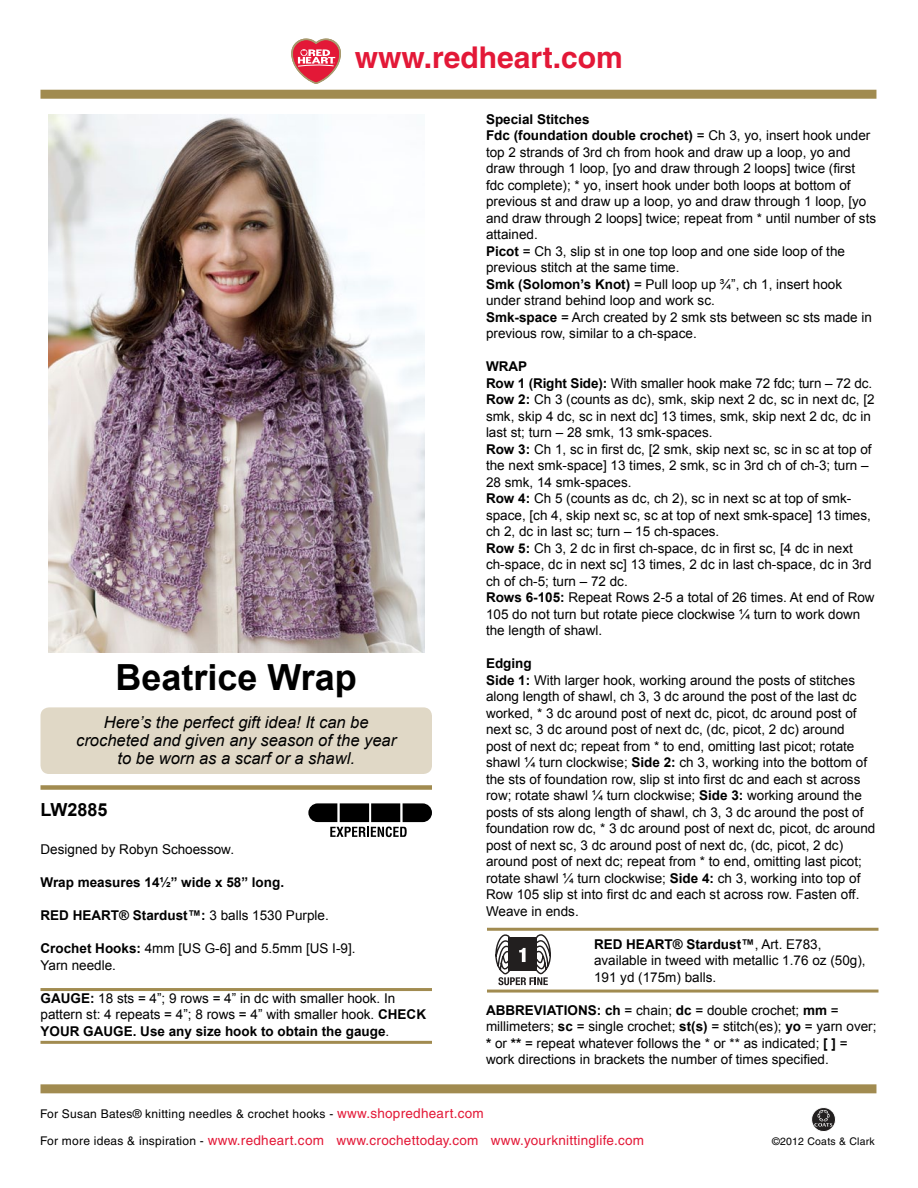
<style>
.page{position:relative;width:918px;height:1188px;background:#fff}
.page>*{position:absolute;margin:0;border:0;box-sizing:border-box;transform-origin:0 0}
.t1{font:700 36px "Arial";color:#000}
.t2{font:700 30px "Helvetica";color:#e31837}
.t3{font:700 18px "Arial";color:#000}
.t4{font:italic 16.5px/18px "Arial";color:#000;text-align:center}
.t5{font:13.5px/16.5px "Arial";color:#000}
.t6{font:13.5px "Helvetica";letter-spacing:.02em;color:#e31837}
.t7{font:700 13.5px "Arial";color:#000}
.t8{font:12px "Helvetica";letter-spacing:.02em;color:#000}
.t9{font:10.5px "Helvetica";letter-spacing:.02em;color:#000}
.s1{font-weight:400}
.s2{font-weight:700}
.s3{font-size:13.5px;color:#e31837}
.s4{font-size:12px;color:#000}
</style>
<div class="page">
<div style="left:40px;top:90px;width:836px;height:9px;background:#a18b50"></div>
<div style="left:40px;top:1084px;width:836px;height:9px;background:#a18b50"></div>
<svg style="left:292px;top:39px;width:49px;height:45px"></svg>
<svg style="left:811px;top:1107px;width:25px;height:25px"></svg>
<img style="left:48px;top:114px;width:376px;height:538px">
<div style="left:40px;top:785px;width:392px;height:5px;background:#a18b50"></div>
<svg style="left:308px;top:803px;width:124px;height:34px"></svg>
<hr style="left:40px;top:988px;width:392px;height:3px;background:#a18b50">
<hr style="left:40px;top:1041px;width:392px;height:3px;background:#a18b50">
<hr style="left:487px;top:928px;width:391px;height:3px;background:#a18b50">
<hr style="left:487px;top:990px;width:391px;height:3px;background:#a18b50">
<svg style="left:495px;top:934px;width:56px;height:51px"></svg>
<div style="left:40px;top:707px;width:392px;height:67px;background:#e0d8c6;border-radius:9px"></div>
<h2 class="t2" style="left:355px;top:39px;width:269px">www.redheart.com</h2>
<h1 class="t1" style="left:116px;top:657px;width:243px">Beatrice Wrap</h1>
<p class="t4" style="left:76px;top:713px;width:322px">Here’s the perfect gift idea! It can be crocheted and given any season of the year to be worn as a scarf or a shawl.</p>
<h3 class="t3" style="left:40px;top:799px;width:69px">LW2885</h3>
<p class="t5" style="left:40px;top:841px;width:195px">Designed by Robyn Schoessow.</p>
<p class="t7" style="left:40px;top:875px;width:245px">Wrap measures 14½” wide x 58” long.</p>
<p class="t7" style="left:40px;top:908px;width:290px">RED HEART® Stardust™: <span class="s1">3 balls 1530 Purple.</span></p>
<p class="t5" style="left:40px;top:940px;width:317px"><span class="s2">Crochet Hooks:</span> 4mm [US G-6] and 5.5mm [US I-9].<br>Yarn needle.</p>
<p class="t5" style="left:40px;top:990px;width:387px"><span class="s2">GAUGE:</span> 18 sts = 4”; 9 rows = 4” in dc with smaller hook. In pattern st: 4 repeats = 4”; 8 rows = 4” with smaller hook. <span class="s2">CHECK<br>YOUR GAUGE. Use any size hook to obtain the gauge</span>.</p>
<p class="t5" style="left:486px;top:111px;width:392px"><span class="s2">Special Stitches<br>Fdc (foundation double crochet)</span> = Ch 3, yo, insert hook under top 2 strands of 3rd ch from hook and draw up a loop, yo and draw through 1 loop, [yo and draw through 2 loops] twice (first fdc complete); * yo, insert hook under both loops at bottom of previous st and draw up a loop, yo and draw through 1 loop, [yo and draw through 2 loops] twice; repeat from * until number of sts attained.<br><span class="s2">Picot</span> = Ch 3, slip st in one top loop and one side loop of the previous stitch at the same time.<br><span class="s2">Smk (Solomon’s Knot)</span> = Pull loop up ¾”, ch 1, insert hook under strand behind loop and work sc.<br><span class="s2">Smk-space</span> = Arch created by 2 smk sts between sc sts made in previous row, similar to a ch-space.</p>
<p class="t5" style="left:486px;top:358px;width:390px"><span class="s2">WRAP<br>Row 1 (Right Side):</span> With smaller hook make 72 fdc; turn – 72 dc.<br><span class="s2">Row 2:</span> Ch 3 (counts as dc), smk, skip next 2 dc, sc in next dc, [2 smk, skip 4 dc, sc in next dc] 13 times, smk, skip next 2 dc, dc in last st; turn – 28 smk, 13 smk-spaces.<br><span class="s2">Row 3:</span> Ch 1, sc in first dc, [2 smk, skip next sc, sc in sc at top of the next smk-space] 13 times, 2 smk, sc in 3rd ch of ch-3; turn – 28 smk, 14 smk-spaces.<br><span class="s2">Row 4:</span> Ch 5 (counts as dc, ch 2), sc in next sc at top of smk&shy;space, [ch 4, skip next sc, sc at top of next smk-space] 13 times, ch 2, dc in last sc; turn – 15 ch-spaces.<br><span class="s2">Row 5:</span> Ch 3, 2 dc in first ch-space, dc in first sc, [4 dc in next ch-space, dc in next sc] 13 times, 2 dc in last ch-space, dc in 3rd ch of ch-5; turn – 72 dc.<br><span class="s2">Rows 6-105:</span> Repeat Rows 2-5 a total of 26 times. At end of Row 105 do not turn but rotate piece clockwise ¼ turn to work down the length of shawl.</p>
<p class="t5" style="left:486px;top:655px;width:391px"><span class="s2">Edging<br>Side 1:</span> With larger hook, working around the posts of stitches along length of shawl, ch 3, 3 dc around the post of the last dc worked, * 3 dc around post of next dc, picot, dc around post of next sc, 3 dc around post of next dc, (dc, picot, 2 dc) around<br>post of next dc; repeat from * to end, omitting last picot; rotate shawl ¼ turn clockwise; <span class="s2">Side 2:</span> ch 3, working into the bottom of the sts of foundation row, slip st into first dc and each st across row; rotate shawl ¼ turn clockwise; <span class="s2">Side 3:</span> working around the posts of sts along length of shawl, ch 3, 3 dc around the post of foundation row dc, * 3 dc around post of next dc, picot, dc around post of next sc, 3 dc around post of next dc, (dc, picot, 2 dc) around post of next dc; repeat from * to end, omitting last picot; rotate shawl ¼ turn clockwise; <span class="s2">Side 4:</span> ch 3, working into top of Row 105 slip st into first dc and each st across row. Fasten off.<br>Weave in ends.</p>
<p class="t5" style="left:594px;top:936px;width:273px"><span class="s2">RED HEART® Stardust™</span>, Art. E783, available in tweed with metallic 1.76 oz (50g),<br>191 yd (175m) balls.</p>
<p class="t7" style="left:486px;top:1002px;width:20px">Abbre</p>
<p class="t5" style="left:486px;top:1002px;width:392px;text-indent:48px"><span class="s2">viations: ch</span> = chain; <span class="s2">dc</span> = double crochet; <span class="s2">mm</span> = millimeters; <span class="s2">sc</span> = single crochet; <span class="s2">st(s)</span> = stitch(es); <span class="s2">yo</span> = yarn over; <span class="s2">*</span> or <span class="s2">**</span> = repeat whatever follows the * or ** as indicated; <span class="s2">[ ]</span> = work directions in brackets the number of times specified.</p>
<p class="t8" style="left:40px;top:1107px;width:445px">For Susan Bates® knitting needles &amp; crochet hooks - <span class="s3">www.shopredheart.com</span></p>
<p class="t6" style="left:40px;top:1133px;width:606px"><span class="s4">For more ideas &amp; inspiration -</span> www.redheart.com www.crochettoday.com www.yourknittinglife.com</p>
<p class="t9" style="left:772px;top:1135px;width:104px">©2012 Coats &amp; Clark</p>
</div>
